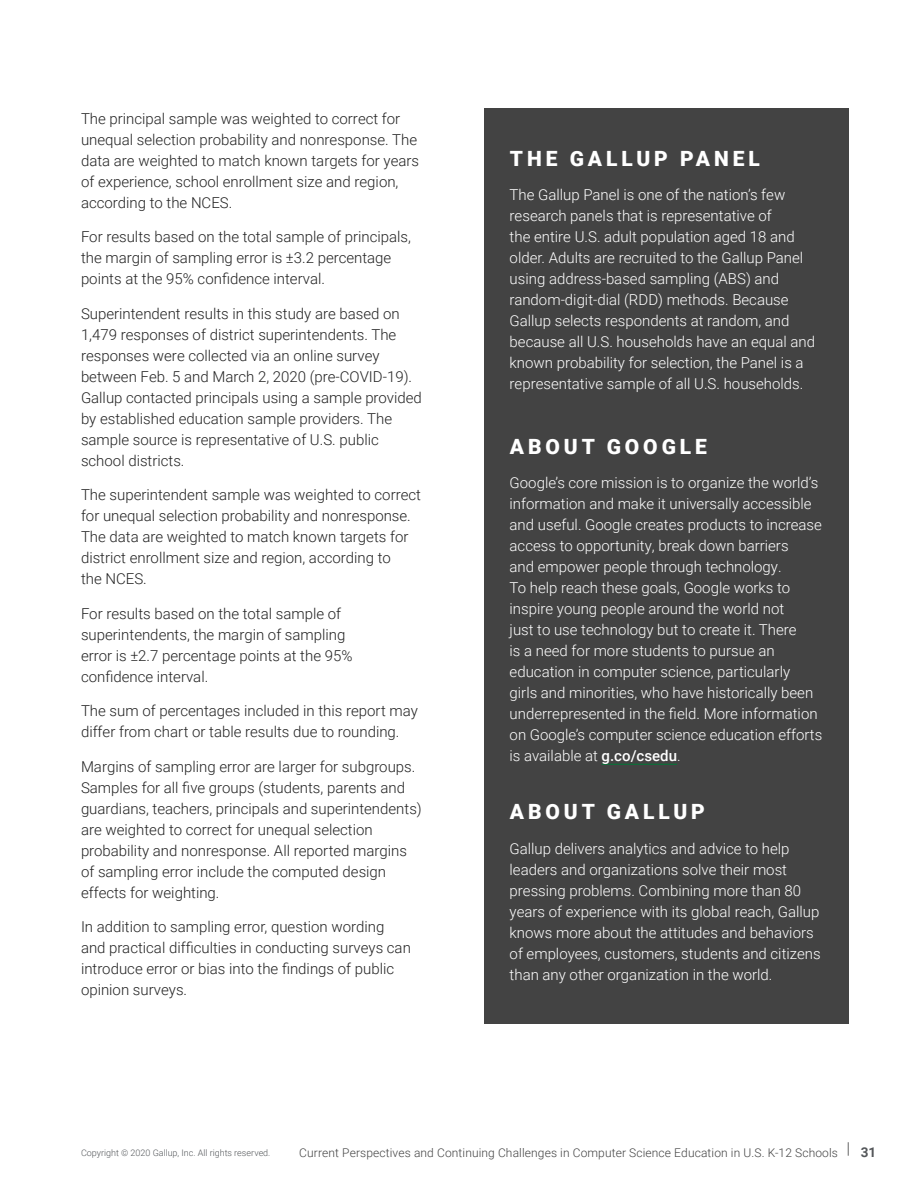
<style>
.page{position:relative;width:918px;height:1188px;background:#fff}
.page>*{position:absolute;margin:0;border:0;box-sizing:border-box;transform-origin:0 0}
.body{font:900 21px "Roboto";letter-spacing:.185em;color:#fff}
.body-2{font:300 15px/21px "Roboto";color:#222}
.body-3{font:300 15px/21px "Roboto";color:#fff}
.t1{font:700 13.5px "Roboto";color:#54575a}
.t2{font:300 12px "Roboto";letter-spacing:.01em;color:#434343}
.t3{font:300 9px "Roboto";color:#54575a}
.s1{font-weight:500}
</style>
<div class="page">
<svg style="left:848px;top:1142px;width:1px;height:14px"></svg>
<div style="left:485px;top:108px;width:364px;height:916px;background:#434343"></div>
<hr style="left:602px;top:764px;width:75px;height:1px;background:#007836">
<p class="body-2" style="left:81px;top:107px;width:340px">The principal sample was weighted to correct for unequal selection probability and nonresponse. The data are weighted to match known targets for years of experience, school enrollment size and region, according to the NCES.</p>
<p class="body-2" style="left:81px;top:226px;width:331px">For results based on the total sample of principals, the margin of sampling error is ±3.2 percentage points at the 95% confidence interval.</p>
<p class="body-2" style="left:81px;top:302px;width:342px">Superintendent results in this study are based on 1,479 responses of district superintendents. The responses were collected via an online survey between Feb. 5 and March 2, 2020 (pre-COVID-19).<br>Gallup contacted principals using a sample provided by established education sample providers. The sample source is representative of U.S. public school districts.</p>
<p class="body-2" style="left:81px;top:484px;width:342px">The superintendent sample was weighted to correct for unequal selection probability and nonresponse.<br>The data are weighted to match known targets for district enrollment size and region, according to<br>the NCES.</p>
<p class="body-2" style="left:81px;top:602px;width:273px">For results based on the total sample of superintendents, the margin of sampling error is ±2.7 percentage points at the 95% confidence interval.</p>
<p class="body-2" style="left:81px;top:700px;width:338px">The sum of percentages included in this report may differ from chart or table results due to rounding.</p>
<p class="body-2" style="left:81px;top:755px;width:342px">Margins of sampling error are larger for subgroups.<br>Samples for all five groups (students, parents and guardians, teachers, principals and superintendents) are weighted to correct for unequal selection probability and nonresponse. All reported margins of sampling error include the computed design effects for weighting.</p>
<p class="body-2" style="left:81px;top:916px;width:331px">In addition to sampling error, question wording and practical difficulties in conducting surveys can introduce error or bias into the findings of public opinion surveys.</p>
<p class="body" style="left:510px;top:144px;width:251px">THE GALLUP PANEL</p>
<p class="body-3" style="left:510px;top:184px;width:307px">The Gallup Panel is one of the nation’s few research panels that is representative of<br>the entire U.S. adult population aged 18 and older. Adults are recruited to the Gallup Panel using address-based sampling (ABS) and random-digit-dial (RDD) methods. Because Gallup selects respondents at random, and because all U.S. households have an equal and known probability for selection, the Panel is a representative sample of all U.S. households.</p>
<p class="body" style="left:510px;top:432px;width:198px">ABOUT GOOGLE</p>
<p class="body-3" style="left:510px;top:472px;width:314px">Google’s core mission is to organize the world’s information and make it universally accessible and useful. Google creates products to increase access to opportunity, break down barriers<br>and empower people through technology.<br>To help reach these goals, Google works to inspire young people around the world not<br>just to use technology but to create it. There<br>is a need for more students to pursue an education in computer science, particularly<br>girls and minorities, who have historically been underrepresented in the field. More information on Google’s computer science education efforts is available at <span class="s1">g.co/csedu</span>.</p>
<p class="body" style="left:510px;top:797px;width:196px">ABOUT GALLUP</p>
<p class="body-3" style="left:510px;top:837px;width:313px">Gallup delivers analytics and advice to help leaders and organizations solve their most pressing problems. Combining more than 80 years of experience with its global reach, Gallup knows more about the attitudes and behaviors of employees, customers, students and citizens than any other organization in the world.</p>
<p class="t3" style="left:81px;top:1146px;width:191px">Copyright © 2020 Gallup, Inc. All rights reserved.</p>
<p class="t2" style="left:299px;top:1145px;width:540px">Current Perspectives and Continuing Challenges in Computer Science Education in U.S. K-12 Schools</p>
<p class="t1" style="left:861px;top:1143px;width:17px">31</p>
</div>
